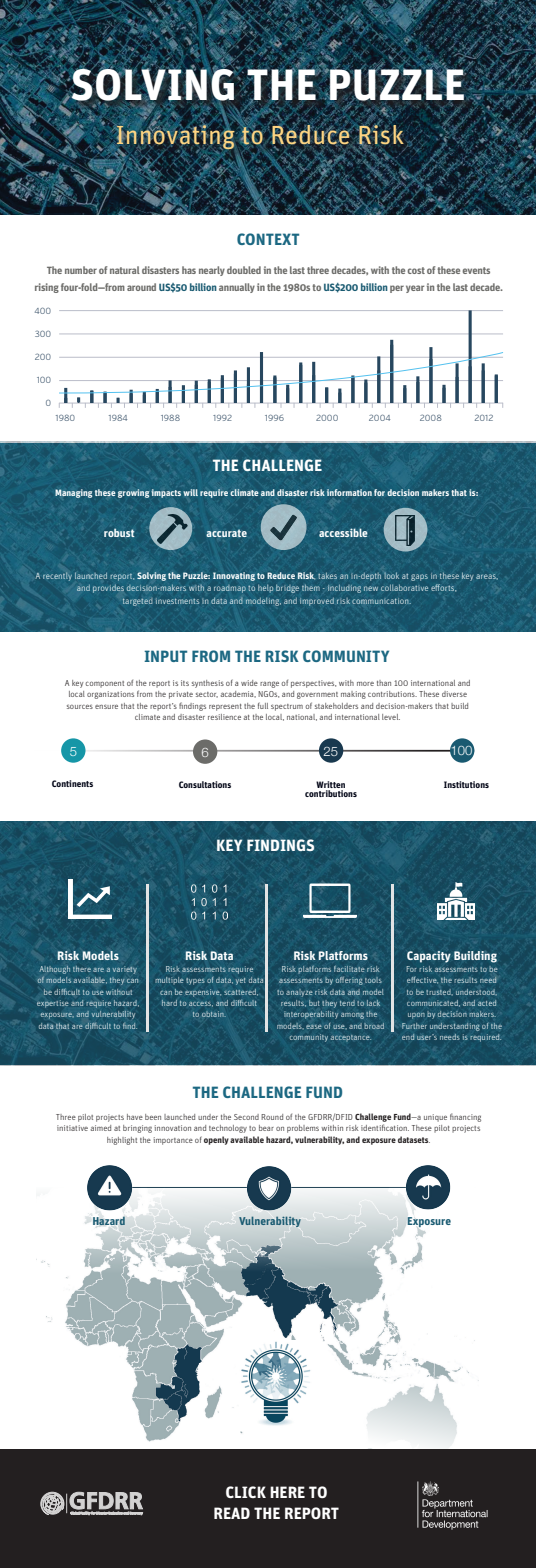
<style>
.page{position:relative;width:536px;height:1568px;background:#fff}
.page>*{position:absolute;margin:0;border:0;box-sizing:border-box;transform-origin:0 0}
.t1{font:700 43.75px "Unit";color:#fff}
.t2{font:26.25px "Unit";color:#fed583}
.t3{font:700 16.28px "Unit";color:#1c6882}
.t4{font:700 16.28px/21px "Unit";color:#fff;text-align:center}
.t5{font:300 13.12px "Helvetica Neue";color:#fff}
.t6{font:700 12.25px "Unit";color:#fff}
.t7{font:700 11.38px "Unit";color:#195a71}
.t8{font:700 11.38px "Unit";color:#fff}
.t9{font:700 10.5px/16.6px "Unit";letter-spacing:-.02em;color:#6c6c69;text-align:center}
.t10{font:300 9.19px/12.2px "Unit";color:#fff;text-align:center}
.t11{font:700 9.19px "Unit";color:#fff}
.t12{font:700 9.19px "Unit";color:#000415}
.t13{font:300 8.92px "Verb";color:#3a5269}
.t14{font:300 8.75px/11.4px "Unit";color:#231f20;text-align:center}
.t15{font:300 8.75px/11.4px "Unit";color:#fff;text-align:center}
.s1{color:#195a71}
.s2{font-weight:700}
</style>
<div class="page">
<img style="left:36px;top:1187px;width:439px;height:255px">
<svg style="left:348px;top:1374px;width:131px;height:75px"></svg>
<img style="left:0;top:821px;width:536px;height:244px">
<img style="left:0;top:442px;width:535px;height:189px">
<img style="left:0;top:0;width:536px;height:214px">
<hr style="left:33px;top:749px;width:441px;height:2px;background:#231f20">
<div style="left:118px;top:127px;width:295px;height:33px;background:#231f20;opacity:.75"></div>
<div style="left:74px;top:70px;width:400px;height:41px;background:#231f20;opacity:.75"></div>
<div style="left:0;top:1449px;width:536px;height:118px;background:#231f20"></div>
<hr style="left:146px;top:884px;width:3px;height:148px;background:#e2e3e4">
<hr style="left:265px;top:884px;width:3px;height:148px;background:#e2e3e4">
<div style="left:450px;top:738px;width:24px;height:24px;background:#195a71;border-radius:50%"></div>
<div style="left:61px;top:738px;width:24px;height:24px;background:#1696a7;border-radius:50%"></div>
<div style="left:193px;top:739px;width:24px;height:24px;background:#6c6c69;border-radius:50%"></div>
<div style="left:319px;top:738px;width:24px;height:24px;background:#19394f;border-radius:50%"></div>
<hr style="left:59px;top:334px;width:444px;height:1px;background:#babdc9">
<hr style="left:59px;top:310px;width:444px;height:1px;background:#babdc9">
<hr style="left:390px;top:340px;width:3px;height:63px;background:#27475f">
<hr style="left:429px;top:347px;width:3px;height:56px;background:#27475f">
<hr style="left:468px;top:310px;width:3px;height:93px;background:#27475f">
<svg style="left:59px;top:352px;width:444px;height:56px"></svg>
<svg style="left:149px;top:507px;width:43px;height:43px"></svg>
<img style="left:157px;top:514px;width:30px;height:29px">
<svg style="left:260px;top:504px;width:46px;height:46px"></svg>
<img style="left:266px;top:510px;width:34px;height:34px">
<svg style="left:40px;top:1491px;width:103px;height:25px"></svg>
<img style="left:69px;top:879px;width:43px;height:39px">
<img style="left:303px;top:870px;width:53px;height:57px">
<img style="left:437px;top:882px;width:37px;height:37px">
<img style="left:192px;top:884px;width:35px;height:35px">
<hr style="left:391px;top:884px;width:2px;height:148px;background:#e2e3e4">
<svg style="left:383px;top:508px;width:44px;height:43px"></svg>
<img style="left:389px;top:515px;width:31px;height:30px">
<img style="left:239px;top:1340px;width:73px;height:87px">
<img style="left:397px;top:1165px;width:58px;height:45px">
<img style="left:238px;top:1166px;width:58px;height:45px">
<img style="left:79px;top:1165px;width:58px;height:46px">
<img style="left:417px;top:1481px;width:70px;height:48px">
<p class="t1" style="left:70px;top:57px;width:396px">SOLVING THE PUZZLE</p>
<p class="t2" style="left:115px;top:119px;width:290px">Innovating to Reduce Risk</p>
<p class="t3" style="left:236px;top:229px;width:65px">CONTEXT</p>
<p class="t9" style="left:34px;top:262px;width:470px">The number of natural disasters has nearly doubled in the last three decades, with the cost of these events rising four-fold—from around <span class="s1">US$50 billion</span> annually in the 1980s to <span class="s1">US$200 billion</span> per year in the last decade.</p>
<p class="t13" style="left:34px;top:306px;width:18px">400</p>
<p class="t13" style="left:35px;top:329px;width:18px">300</p>
<p class="t13" style="left:35px;top:351px;width:18px">200</p>
<p class="t13" style="left:37px;top:374px;width:16px">100</p>
<p class="t13" style="left:46px;top:397px;width:7px">0</p>
<p class="t13" style="left:56px;top:412px;width:21px">1980</p>
<p class="t13" style="left:108px;top:412px;width:21px">1984</p>
<p class="t13" style="left:161px;top:412px;width:21px">1988</p>
<p class="t13" style="left:213px;top:412px;width:20px">1992</p>
<p class="t13" style="left:265px;top:412px;width:21px">1996</p>
<p class="t13" style="left:316px;top:412px;width:24px">2000</p>
<p class="t13" style="left:369px;top:412px;width:23px">2004</p>
<p class="t13" style="left:419px;top:412px;width:24px">2008</p>
<p class="t13" style="left:474px;top:412px;width:20px">2012</p>
<p class="t4" style="left:212px;top:454px;width:111px">THE CHALLENGE</p>
<p class="t11" style="left:55px;top:487px;width:425px">Managing these growing impacts will require climate and disaster risk information for decision makers that is:</p>
<p class="t8" style="left:104px;top:525px;width:32px">robust</p>
<p class="t8" style="left:206px;top:525px;width:42px">accurate</p>
<p class="t8" style="left:319px;top:525px;width:50px">accessible</p>
<p class="t10" style="left:35px;top:569px;width:464px">A recently launched report, <span class="s2">Solving the Puzzle: Innovating to Reduce Risk</span>, takes an in-depth look at gaps in these key areas, and provides decision-makers with a roadmap to help bridge them - including new collaborative efforts,<br>targeted investments in data and modeling, and improved risk communication.</p>
<p class="t3" style="left:144px;top:646px;width:247px">INPUT FROM THE RISK COMMUNITY</p>
<p class="t14" style="left:65px;top:677px;width:407px">A key component of the report is its synthesis of a wide range of perspectives, with more than 100 international and local organizations from the private sector, academia, NGOs, and government making contributions. These diverse sources ensure that the report’s findings represent the full spectrum of stakeholders and decision-makers that build climate and disaster resilience at the local, national, and international level.</p>
<p class="t5" style="left:70px;top:740px;width:9px">5</p>
<p class="t12" style="left:52px;top:777px;width:43px">Continents</p>
<p class="t5" style="left:201px;top:741px;width:9px">6</p>
<p class="t12" style="left:179px;top:778px;width:54px">Consultations</p>
<p class="t5" style="left:323px;top:740px;width:16px">25</p>
<p class="t12" style="left:316px;top:778px;width:30px">Written</p>
<p class="t12" style="left:305px;top:787px;width:53px">contributions</p>
<p class="t4" style="left:216px;top:834px;width:100px">KEY FINDINGS</p>
<p class="t5" style="left:450px;top:739px;width:23px">100</p>
<p class="t12" style="left:443px;top:779px;width:47px">Institutions</p>
<p class="t6" style="left:57px;top:948px;width:63px">Risk Models</p>
<p class="t15" style="left:37px;top:962px;width:104px">Although there are a variety of models available, they can be difficult to use without expertise and require hazard, exposure, and vulnerability data that are difficult to find.</p>
<p class="t6" style="left:185px;top:948px;width:50px">Risk Data</p>
<p class="t15" style="left:155px;top:962px;width:110px">Risk assessments require multiple types of data, yet data can be expensive, scattered, hard to access, and difficult<br>to obtain.</p>
<p class="t6" style="left:293px;top:948px;width:76px">Risk Platforms</p>
<p class="t15" style="left:276px;top:962px;width:109px">Risk platforms facilitate risk assessments by offering tools to analyze risk data and model results, but they tend to lack interoperability among the models, ease of use, and broad community acceptance.</p>
<p class="t3" style="left:192px;top:1081px;width:152px">THE CHALLENGE FUND</p>
<p class="t6" style="left:407px;top:948px;width:92px">Capacity Building</p>
<p class="t15" style="left:401px;top:962px;width:102px">For risk assessments to be effective, the results need<br>to be trusted, understood, communicated, and acted upon by decision makers.<br>Further understanding of the end user’s needs is required.</p>
<p class="t14" style="left:56px;top:1110px;width:427px">Three pilot projects have been launched under the Second Round of the GFDRR/DFID <span class="s2">Challenge Fund</span>—a unique financing initiative aimed at bringing innovation and technology to bear on problems within risk identification. These pilot projects highlight the importance of <span class="s2">openly available hazard, vulnerability, and exposure datasets</span>.</p>
<p class="t7" style="left:92px;top:1214px;width:34px">Hazard</p>
<p class="t7" style="left:239px;top:1214px;width:64px">Vulnerability</p>
<p class="t7" style="left:407px;top:1214px;width:45px">Exposure</p>
<p class="t4" style="left:213px;top:1481px;width:127px">CLICK HERE TO<br>READ THE REPORT</p>
</div>
